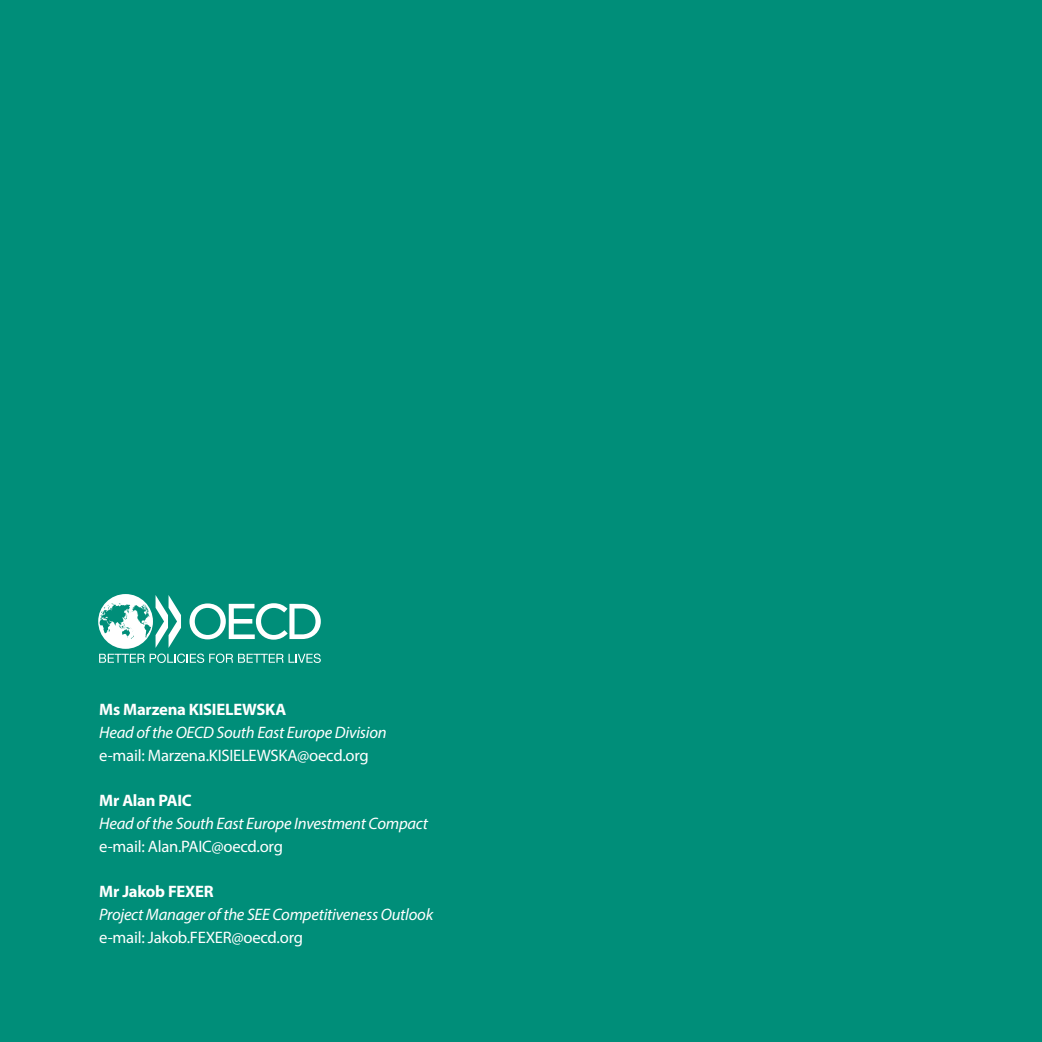
<style>
.page{position:relative;width:1042px;height:1042px;background:#008e79}
.page>*{position:absolute;margin:0;border:0;box-sizing:border-box;transform-origin:0 0}
.t1{font:italic 16.62px "Myriad Pro";letter-spacing:-.015em;color:#fff}
.t2{font:16.62px "Myriad Pro";letter-spacing:-.015em;color:#fff}
.t3{font:700 16.62px "Myriad Pro";letter-spacing:-.015em;color:#fff}
</style>
<div class="page">
<svg style="left:98px;top:594px;width:223px;height:69px"></svg>
<p class="t3" style="left:99px;top:699px;width:189px">Ms Marzena KISIELEWSKA</p>
<p class="t1" style="left:99px;top:722px;width:289px">Head of the OECD South East Europe Division</p>
<p class="t2" style="left:99px;top:745px;width:271px">e-mail: Marzena.KISIELEWSKA@oecd.org</p>
<p class="t3" style="left:99px;top:790px;width:94px">Mr Alan PAIC</p>
<p class="t1" style="left:99px;top:813px;width:330px">Head of the South East Europe Investment Compact</p>
<p class="t2" style="left:99px;top:836px;width:185px">e-mail: Alan.PAIC@oecd.org</p>
<p class="t3" style="left:99px;top:881px;width:116px">Mr Jakob FEXER</p>
<p class="t1" style="left:99px;top:904px;width:335px">Project Manager of the SEE Competitiveness Outlook</p>
<p class="t2" style="left:99px;top:927px;width:205px">e-mail: Jakob.FEXER@oecd.org</p>
</div>
